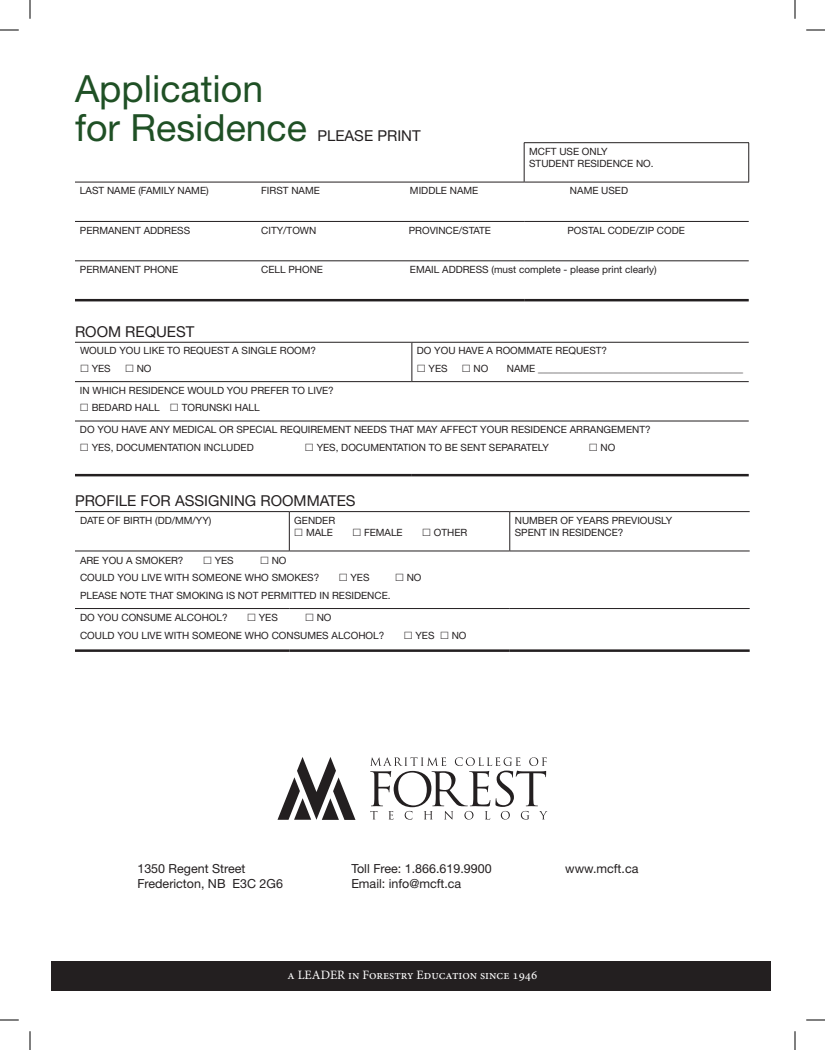
<style>
.page{position:relative;width:825px;height:1050px;background:#fff}
.page>*{position:absolute;margin:0;border:0;box-sizing:border-box;transform-origin:0 0}
.t1{font:37.5px/38.8px "Helvetica Neue LT Std";color:#1f5025}
.t2{font:15px "Helvetica Neue LT Std";color:#231f20}
.t3{font:12.75px "Minion Pro";color:#fff}
.t4{font:12.5px/15px "Helvetica Neue LT Std";color:#231f20}
.t5{font:10px/12px "Helvetica Neue LT Std";color:#231f20}
</style>
<div class="page">
<div style="left:51px;top:961px;width:720px;height:30px;background:#231f20"></div>
<hr style="left:524px;top:142px;width:225px;height:1px;background:#231f20">
<hr style="left:524px;top:143px;width:1px;height:39px;background:#231f20">
<hr style="left:748px;top:143px;width:1px;height:39px;background:#231f20">
<hr style="left:75px;top:182px;width:449px;height:1px;background:#231f20">
<hr style="left:524px;top:182px;width:225px;height:1px;background:#231f20">
<hr style="left:75px;top:221px;width:449px;height:1px;background:#231f20">
<hr style="left:524px;top:221px;width:225px;height:1px;background:#231f20">
<hr style="left:75px;top:261px;width:449px;height:1px;background:#231f20">
<hr style="left:524px;top:261px;width:225px;height:1px;background:#231f20">
<hr style="left:75px;top:299px;width:449px;height:2px;background:#231f20">
<hr style="left:524px;top:299px;width:225px;height:2px;background:#231f20">
<hr style="left:75px;top:342px;width:337px;height:1px;background:#231f20">
<hr style="left:412px;top:342px;width:337px;height:1px;background:#231f20">
<hr style="left:412px;top:343px;width:1px;height:38px;background:#231f20">
<hr style="left:75px;top:381px;width:337px;height:1px;background:#231f20">
<hr style="left:412px;top:381px;width:337px;height:1px;background:#231f20">
<hr style="left:75px;top:421px;width:337px;height:1px;background:#231f20">
<hr style="left:412px;top:421px;width:337px;height:1px;background:#231f20">
<hr style="left:75px;top:474px;width:337px;height:2px;background:#231f20">
<hr style="left:412px;top:474px;width:337px;height:2px;background:#231f20">
<hr style="left:510px;top:511px;width:240px;height:1px;background:#231f20">
<hr style="left:75px;top:511px;width:214px;height:1px;background:#231f20">
<hr style="left:289px;top:511px;width:221px;height:1px;background:#231f20">
<hr style="left:289px;top:512px;width:1px;height:39px;background:#231f20">
<hr style="left:509px;top:512px;width:1px;height:39px;background:#231f20">
<hr style="left:75px;top:551px;width:214px;height:1px;background:#231f20">
<hr style="left:289px;top:551px;width:221px;height:1px;background:#231f20">
<hr style="left:510px;top:551px;width:240px;height:1px;background:#231f20">
<hr style="left:75px;top:608px;width:214px;height:1px;background:#231f20">
<hr style="left:289px;top:608px;width:221px;height:1px;background:#231f20">
<hr style="left:510px;top:608px;width:240px;height:1px;background:#231f20">
<hr style="left:75px;top:649px;width:214px;height:3px;background:#231f20">
<hr style="left:289px;top:649px;width:221px;height:3px;background:#231f20">
<hr style="left:510px;top:649px;width:240px;height:3px;background:#231f20">
<svg style="left:278px;top:757px;width:77px;height:63px"></svg>
<svg style="left:370px;top:757px;width:178px;height:63px"></svg>
<svg style="left:0;top:29px;width:19px;height:2px"></svg>
<svg style="left:806px;top:29px;width:19px;height:2px"></svg>
<svg style="left:0;top:1019px;width:19px;height:2px"></svg>
<svg style="left:806px;top:1019px;width:19px;height:2px"></svg>
<svg style="left:29px;top:0;width:2px;height:19px"></svg>
<svg style="left:29px;top:1031px;width:2px;height:19px"></svg>
<svg style="left:794px;top:0;width:2px;height:19px"></svg>
<svg style="left:794px;top:1031px;width:2px;height:19px"></svg>
<h1 class="t1" style="left:75px;top:69px;width:233px">Application for Residence</h1>
<h2 class="t2" style="left:317px;top:126px;width:105px">PLEASE PRINT</h2>
<p class="t5" style="left:529px;top:145px;width:126px">MCFT USE ONLY<br>STUDENT RESIDENCE NO.</p>
<p class="t5" style="left:80px;top:185px;width:130px">LAST NAME (FAMILY NAME)</p>
<p class="t5" style="left:261px;top:185px;width:60px">FIRST NAME</p>
<p class="t5" style="left:410px;top:185px;width:70px">MIDDLE NAME</p>
<p class="t5" style="left:570px;top:185px;width:60px">NAME USED</p>
<p class="t5" style="left:80px;top:224px;width:112px">PERMANENT ADDRESS</p>
<p class="t5" style="left:261px;top:224px;width:57px">CITY/TOWN</p>
<p class="t5" style="left:409px;top:224px;width:84px">PROVINCE/STATE</p>
<p class="t5" style="left:567px;top:224px;width:119px">POSTAL CODE/ZIP CODE</p>
<p class="t5" style="left:80px;top:263px;width:100px">PERMANENT PHONE</p>
<p class="t5" style="left:261px;top:263px;width:63px">CELL PHONE</p>
<p class="t5" style="left:410px;top:263px;width:248px">EMAIL ADDRESS (must complete - please print clearly)</p>
<h2 class="t2" style="left:75px;top:323px;width:121px">ROOM REQUEST</h2>
<p class="t5" style="left:92px;top:342px;width:226px;line-height:17.5px;text-indent:-12px">WOULD YOU LIKE TO REQUEST A SINGLE ROOM?<br>YES</p>
<p class="t5" style="left:137px;top:362px;width:16px">NO</p>
<p class="t5" style="left:429px;top:342px;width:180px;line-height:17.5px;text-indent:-12px">DO YOU HAVE A ROOMMATE REQUEST?<br>YES</p>
<p class="t5" style="left:474px;top:362px;width:16px">NO</p>
<p class="t5" style="left:507px;top:362px;width:238px">NAME _________________________________________</p>
<p class="t5" style="left:80px;top:384px;width:21px">In which</p>
<p class="t5" style="left:129px;top:384px;width:8px">residence</p>
<p class="t5" style="left:187px;top:384px;width:9px">would</p>
<p class="t5" style="left:227px;top:384px;width:8px">you</p>
<p class="t5" style="left:251px;top:384px;width:8px">prefer</p>
<p class="t5" style="left:292px;top:384px;width:22px">to live</p>
<p class="t5" style="left:328px;top:384px;width:7px">?</p>
<p class="t5" style="left:92px;top:402px;width:15px">Bedard</p>
<p class="t5" style="left:135px;top:402px;width:13px">Hall</p>
<p class="t5" style="left:182px;top:402px;width:13px">Torunski</p>
<p class="t5" style="left:80px;top:397px;width:572px;line-height:21.9px;text-indent:155px">Hall<br>DO YOU HAVE ANY MEDICAL OR SPECIAL REQUIREMENT NEEDS THAT MAY AFFECT YOUR RESIDENCE ARRANGEMENT?</p>
<p class="t5" style="left:92px;top:441px;width:164px">YES, DOCUMENTATION INCLUDED</p>
<p class="t5" style="left:317px;top:441px;width:234px">YES, DOCUMENTATION TO BE SENT SEPARATELY</p>
<p class="t5" style="left:601px;top:441px;width:16px">NO</p>
<h2 class="t2" style="left:75px;top:492px;width:282px">PROFILE FOR ASSIGNING ROOMMATES</h2>
<p class="t5" style="left:80px;top:514px;width:133px">DATE OF BIRTH (DD/MM/YY)</p>
<p class="t5" style="left:294px;top:514px;width:42px;text-align:right">GENDER<br>MALE</p>
<p class="t5" style="left:364px;top:526px;width:40px">FEMALE</p>
<p class="t5" style="left:434px;top:526px;width:35px">OTHER</p>
<p class="t5" style="left:80px;top:554px;width:31px">Are you</p>
<p class="t5" style="left:126px;top:554px;width:18px">a smoker</p>
<p class="t5" style="left:178px;top:554px;width:7px">?</p>
<p class="t5" style="left:215px;top:554px;width:21px">YES</p>
<p class="t5" style="left:80px;top:551px;width:241px;line-height:17.5px;text-indent:192px">NO<br>COULD YOU LIVE WITH SOMEONE WHO SMOKES?</p>
<p class="t5" style="left:350px;top:572px;width:21px">YES</p>
<p class="t5" style="left:407px;top:572px;width:16px">NO</p>
<p class="t5" style="left:80px;top:589px;width:312px">PLEASE NOTE THAT SMOKING IS NOT PERMITTED IN RESIDENCE.</p>
<p class="t5" style="left:80px;top:612px;width:149px">DO YOU CONSUME ALCOHOL?</p>
<p class="t5" style="left:259px;top:612px;width:21px">YES</p>
<p class="t5" style="left:317px;top:612px;width:16px">NO</p>
<p class="t5" style="left:80px;top:629px;width:200px">COULD YOU LIVE WITH SOMEONE WHO consumes</p>
<p class="t5" style="left:332px;top:629px;width:8px">alcohol</p>
<p class="t5" style="left:379px;top:629px;width:7px">?</p>
<p class="t5" style="left:415px;top:629px;width:21px">YES</p>
<p class="t5" style="left:452px;top:629px;width:16px">NO</p>
<p class="t5" style="left:515px;top:514px;width:159px">NUMBER OF YEARS PREVIOUSLY<br>SPENT IN RESIDENCE?</p>
<p class="t4" style="left:137px;top:861px;width:147px">1350 Regent Street<br>Fredericton, NB E3C 2G6</p>
<p class="t4" style="left:351px;top:861px;width:142px">Toll Free: 1.866.619.9900<br>Email: info@mcft.ca</p>
<p class="t4" style="left:565px;top:861px;width:75px">www.mcft.ca</p>
<p class="t3" style="left:288px;top:967px;width:251px">a LEADER in Forestry Education since 1946</p>
</div>
